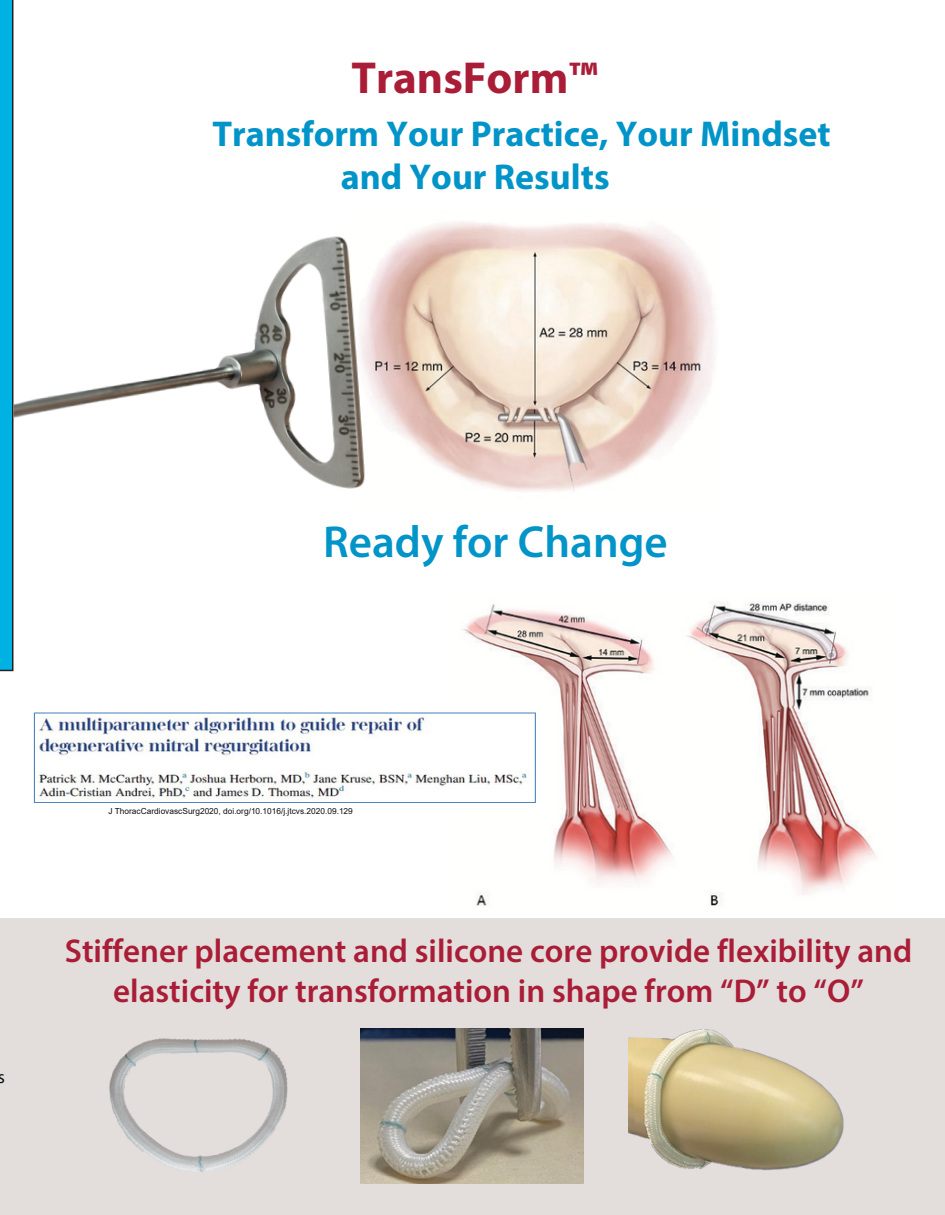
<style>
.page{position:relative;width:945px;height:1215px;background:#fff}
.page>*{position:absolute;margin:0;border:0;box-sizing:border-box;transform-origin:0 0}
.t1{font:600 45px "Myriad Pro";color:#0094c8}
.t2{font:700 45px "Myriad Pro";color:#aa1d37}
.t3{font:700 36px "Myriad Pro";color:#0094c8}
.t4{font:600 33px/39.3px "Myriad Pro";color:#aa1d37;text-align:center}
.t5{font:18px "Myriad Pro";color:#090f10}
.t6{font:8.4px "Arial";color:#090f10}
</style>
<div class="page">
<div style="left:0;top:918px;width:945px;height:297px;background:#e3dedc"></div>
<svg style="left:0;top:0;width:13px;height:671px;background:#02a6d3"></svg>
<img style="left:361px;top:1029px;width:222px;height:155px">
<img style="left:383px;top:222px;width:331px;height:270px">
<img style="left:13px;top:224px;width:370px;height:295px">
<img style="left:462px;top:601px;width:414px;height:305px">
<img style="left:629px;top:1029px;width:215px;height:142px">
<img style="left:109px;top:1038px;width:179px;height:133px">
<svg style="left:34px;top:712px;width:502px;height:91px"></svg>
<p class="t2" style="left:351px;top:59px;width:248px">TransForm™</p>
<p class="t3" style="left:212px;top:119px;width:620px">Transform Your Practice, Your Mindset</p>
<h2 class="t3" style="left:341px;top:162px;width:270px">and Your Results</h2>
<p class="t1" style="left:323px;top:524px;width:346px">Ready for Change</p>
<p class="t5" style="left:-2px;top:1070px;width:9px">s</p>
<p class="t6" style="left:108px;top:806px;width:246px">J ThoracCardiovascSurg2020, doi.org/10.1016/j.jtcvs.2020.09.129</p>
<p class="t4" style="left:65px;top:935px;width:849px">Stiffener placement and silicone core provide flexibility and elasticity for transformation in shape from “D” to “O”</p>
</div>
